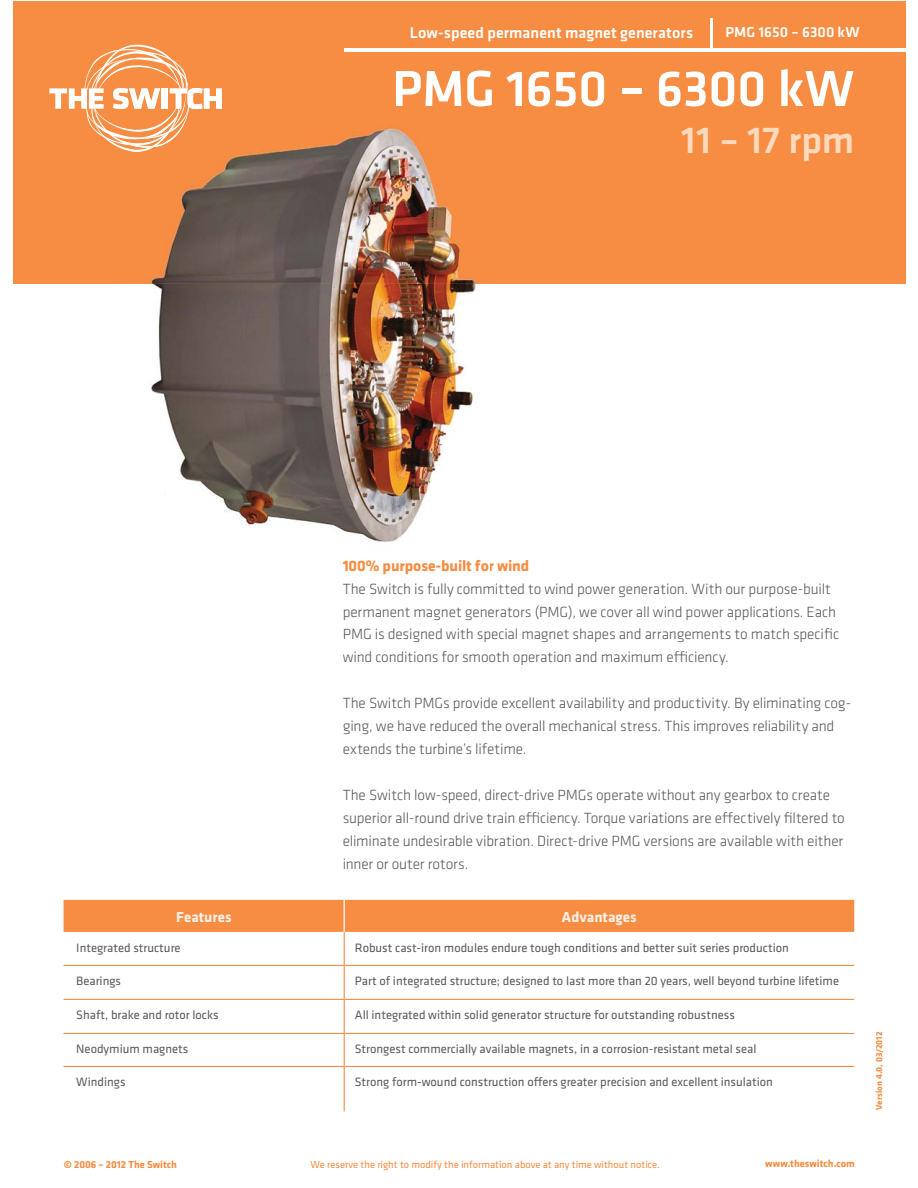
<style>
.page{position:relative;width:918px;height:1188px;background:#fff}
.page>*{position:absolute;margin:0;border:0;box-sizing:border-box;transform-origin:0 0}
.t1{font:500 52.5px "Klavika";letter-spacing:-.01em;color:#fff}
.t2{font:500 39px "Klavika";color:#fed9bd}
.t3{font:500 16.05px "Klavika";letter-spacing:.005em;color:#fff}
.t4{font:700 15.75px "Klavika";letter-spacing:-.005em;color:#f68d43}
.t5{font:300 15.3px/23px "Klavika";letter-spacing:-.01em;color:#58595b}
.t6{font:700 15px "Klavika";color:#fff0e5}
.t7{font:500 15px "Klavika";letter-spacing:.005em;color:#fff}
.t8{font:12.6px "Klavika";color:#58595b}
.t9{font:10.5px "Klavika";color:#f68d43}
.t10{font:700 10.5px "Klavika";color:#f68d43}
.t11{font:700 9px "Klavika";color:#f68d43}
</style>
<div class="page">
<div style="left:13px;top:1px;width:892px;height:283px;background:#f68d43"></div>
<hr style="left:344px;top:48px;width:561px;height:3px;background:#fff">
<hr style="left:710px;top:18px;width:3px;height:32px;background:#fff">
<div style="left:64px;top:900px;width:790px;height:32px;background:#f68d43"></div>
<hr style="left:64px;top:965px;width:280px;height:1px;background:#f68d43">
<hr style="left:344px;top:965px;width:510px;height:1px;background:#f68d43">
<hr style="left:343px;top:900px;width:2px;height:32px;background:#fff0e5">
<hr style="left:344px;top:932px;width:1px;height:33px;background:#f68d43">
<hr style="left:344px;top:966px;width:1px;height:33px;background:#f68d43">
<hr style="left:64px;top:999px;width:280px;height:1px;background:#f68d43">
<hr style="left:64px;top:1033px;width:280px;height:1px;background:#f68d43">
<hr style="left:344px;top:1000px;width:1px;height:33px;background:#f68d43">
<hr style="left:344px;top:1034px;width:1px;height:32px;background:#f68d43">
<hr style="left:344px;top:999px;width:510px;height:1px;background:#f68d43">
<hr style="left:344px;top:1033px;width:510px;height:1px;background:#f68d43">
<hr style="left:64px;top:1066px;width:280px;height:1px;background:#f68d43">
<hr style="left:344px;top:1067px;width:1px;height:44px;background:#f68d43">
<hr style="left:344px;top:1066px;width:510px;height:1px;background:#f68d43">
<img style="left:148px;top:127px;width:330px;height:415px">
<svg style="left:49px;top:44px;width:173px;height:109px"></svg>
<img style="left:121px;top:145px;width:60px;height:1px">
<img style="left:121px;top:93px;width:65px;height:52px">
<img style="left:396px;top:70px;width:94px;height:37px">
<p class="t3" style="left:410px;top:26px;width:285px">Low-speed permanent magnet generators</p>
<p class="t7" style="left:725px;top:26px;width:136px">PMG 1650 – 6300 kW</p>
<h1 class="t1" style="left:392px;top:68px;width:464px">PMG 1650 – 6300 kW</h1>
<h2 class="t2" style="left:681px;top:125px;width:175px">11 – 17 rpm</h2>
<p class="t4" style="left:343px;top:559px;width:188px">100% purpose-built for wind</p>
<p class="t5" style="left:343px;top:578px;width:498px">The Switch is fully committed to wind power generation. With our purpose-built permanent magnet generators (PMG), we cover all wind power applications. Each PMG is designed with special magnet shapes and arrangements to match specific wind conditions for smooth operation and maximum efficiency.</p>
<p class="t5" style="left:343px;top:693px;width:510px">The Switch PMGs provide excellent availability and productivity. By eliminating cog&shy;ging, we have reduced the overall mechanical stress. This improves reliability and extends the turbine’s lifetime.</p>
<p class="t5" style="left:343px;top:785px;width:504px">The Switch low-speed, direct-drive PMGs operate without any gearbox to create superior all-round drive train efficiency. Torque variations are effectively filtered to eliminate undesirable vibration. Direct-drive PMG versions are available with either inner or outer rotors.</p>
<p class="t6" style="left:176px;top:911px;width:57px">Features</p>
<p class="t6" style="left:562px;top:911px;width:76px">Advantages</p>
<p class="t8" style="left:76px;top:943px;width:106px">Integrated structure</p>
<p class="t8" style="left:355px;top:943px;width:436px">Robust cast-iron modules endure tough conditions and better suit series production</p>
<p class="t8" style="left:76px;top:976px;width:46px">Bearings</p>
<p class="t8" style="left:355px;top:976px;width:486px">Part of integrated structure; designed to last more than 20 years, well beyond turbine lifetime</p>
<p class="t8" style="left:76px;top:1010px;width:144px">Shaft, brake and rotor locks</p>
<p class="t8" style="left:355px;top:1010px;width:382px">All integrated within solid generator structure for outstanding robustness</p>
<p class="t8" style="left:76px;top:1044px;width:114px">Neodymium magnets</p>
<p class="t8" style="left:355px;top:1044px;width:403px">Strongest commercially available magnets, in a corrosion-resistant metal seal</p>
<p class="t8" style="left:76px;top:1077px;width:51px">Windings</p>
<p class="t8" style="left:355px;top:1077px;width:420px">Strong form-wound construction offers greater precision and excellent insulation</p>
<p class="t10" style="left:64px;top:1160px;width:115px">© 2006 – 2012 The Switch</p>
<p class="t10" style="left:765px;top:1159px;width:91px">www.theswitch.com</p>
<p class="t9" style="left:311px;top:1160px;width:351px">We reserve the right to modify the information above at any time without notice.</p>
<p class="t11" style="left:876px;top:1110px;width:80px;rotate:-90deg">Version 4.0, 03/2012</p>
</div>
